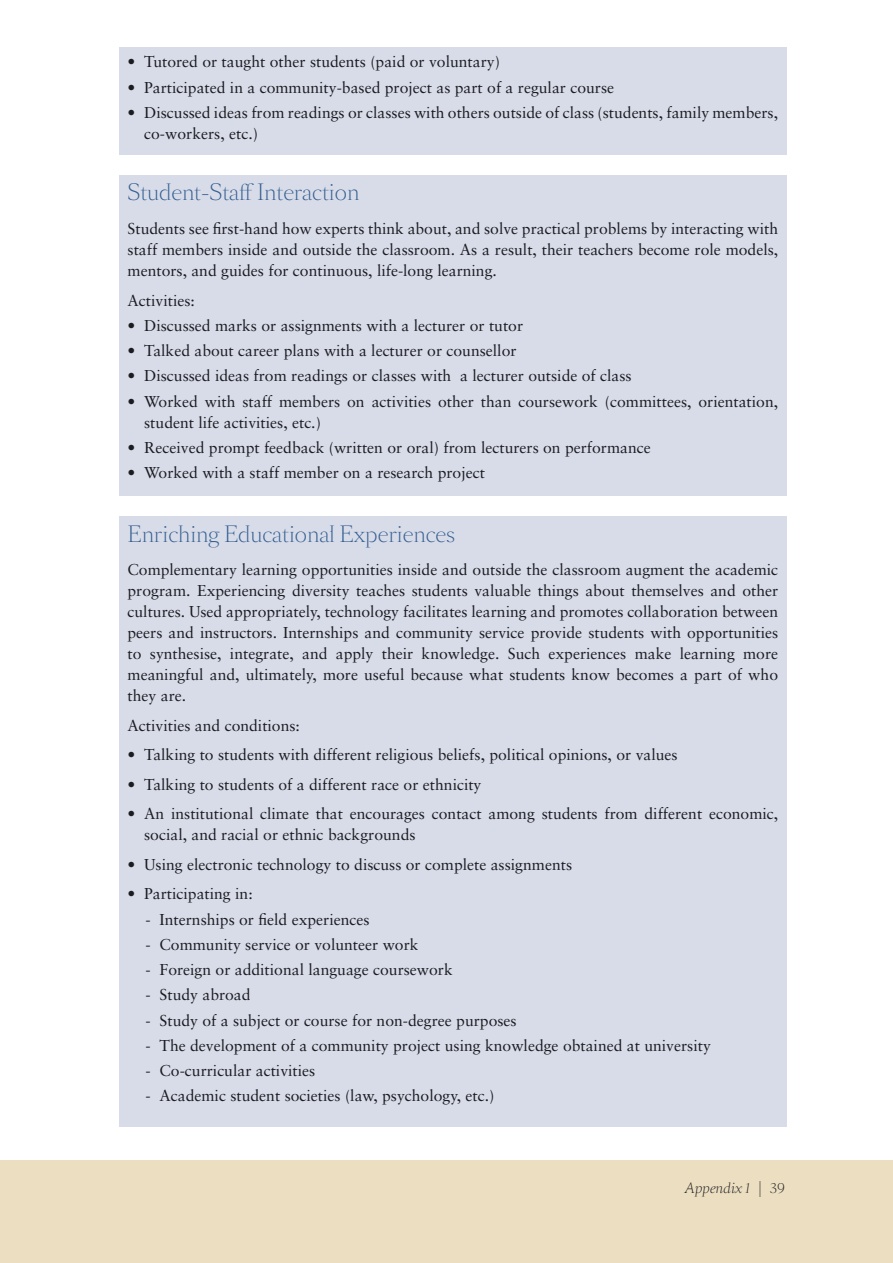
<style>
.page{position:relative;width:893px;height:1263px;background:#fff}
.page>*{position:absolute;margin:0;border:0;box-sizing:border-box;transform-origin:0 0}
.t1{font:300 21px "Sang Bleu BP";color:#355f91}
.t2{font:15.75px/21px "Sabon";color:#1b1c20}
.t3{font:italic 300 13.5px "Sang Bleu BP";color:#1b1c20}
.s1{font-style:normal;font-size:20.25px}
.s2{font-style:normal}
</style>
<div class="page">
<div style="left:0;top:1160px;width:893px;height:103px;background:#ecdec0"></div>
<div style="left:119px;top:47px;width:668px;height:107px;background:#d8dce9"></div>
<div style="left:119px;top:517px;width:668px;height:610px;background:#d8dce9"></div>
<div style="left:119px;top:175px;width:668px;height:320px;background:#d8dce9"></div>
<p class="t2" style="left:128px;top:51px;width:374px">• Tutored or taught other students (paid or voluntary)</p>
<p class="t2" style="left:128px;top:77px;width:488px">• Participated in a community-based project as part of a regular course</p>
<p class="t2" style="left:144px;top:102px;width:635px;text-indent:-17px">• Discussed ideas from readings or classes with others outside of class (students, family members, co-workers, etc.)</p>
<h1 class="t1" style="left:128px;top:178px;width:233px">Student-Staff Interaction</h1>
<p class="t2" style="left:128px;top:218px;width:652px;text-align:justify">Students see first-hand how experts think about, and solve practical problems by interacting with staff members inside and outside the classroom. As a result, their teachers become role models, mentors, and guides for continuous, life-long learning.</p>
<p class="t2" style="left:128px;top:290px;width:69px">Activities:</p>
<p class="t2" style="left:128px;top:315px;width:397px">• Discussed marks or assignments with a lecturer or tutor</p>
<p class="t2" style="left:128px;top:340px;width:390px">• Talked about career plans with a lecturer or counsellor</p>
<p class="t2" style="left:128px;top:365px;width:506px">• Discussed ideas from readings or classes with a lecturer outside of class</p>
<p class="t2" style="left:144px;top:391px;width:635px;text-indent:-17px">• Worked with staff members on activities other than coursework (committees, orientation, student life activities, etc.)</p>
<p class="t2" style="left:128px;top:437px;width:525px">• Received prompt feedback (written or oral) from lecturers on performance</p>
<p class="t2" style="left:128px;top:462px;width:359px">• Worked with a staff member on a research project</p>
<h1 class="t1" style="left:128px;top:519px;width:329px">Enriching Educational Experiences</h1>
<p class="t2" style="left:128px;top:559px;width:652px;text-align:justify">Complementary learning opportunities inside and outside the classroom augment the academic program. Experiencing diversity teaches students valuable things about themselves and other cultures. Used appropriately, technology facilitates learning and promotes collaboration between peers and instructors. Internships and community service provide students with opportunities to synthesise, integrate, and apply their knowledge. Such experiences make learning more meaningful and, ultimately, more useful because what students know becomes a part of who they are.</p>
<p class="t2" style="left:128px;top:715px;width:174px">Activities and conditions:</p>
<p class="t2" style="left:128px;top:744px;width:552px">• Talking to students with different religious beliefs, political opinions, or values</p>
<p class="t2" style="left:128px;top:774px;width:355px">• Talking to students of a different race or ethnicity</p>
<p class="t2" style="left:144px;top:803px;width:635px;text-indent:-17px">• An institutional climate that encourages contact among students from different economic, social, and racial or ethnic backgrounds</p>
<p class="t2" style="left:128px;top:854px;width:446px">• Using electronic technology to discuss or complete assignments</p>
<p class="t2" style="left:128px;top:883px;width:127px">• Participating in:</p>
<p class="t2" style="left:146px;top:908px;width:226px">- Internships or field experiences</p>
<p class="t2" style="left:146px;top:934px;width:275px">- Community service or volunteer work</p>
<p class="t2" style="left:146px;top:959px;width:309px">- Foreign or additional language coursework</p>
<p class="t2" style="left:146px;top:984px;width:107px">- Study abroad</p>
<p class="t2" style="left:146px;top:1009px;width:373px">- Study of a subject or course for non-degree purposes</p>
<p class="t2" style="left:146px;top:1035px;width:567px">- The development of a community project using knowledge obtained at university</p>
<p class="t2" style="left:146px;top:1060px;width:171px">- Co-curricular activities</p>
<p class="t2" style="left:146px;top:1085px;width:350px">- Academic student societies (law, psychology, etc.)</p>
<p class="t3" style="left:685px;top:1178px;width:101px">Appendix 1 <span class="s1">|</span> <span class="s2">39</span></p>
</div>
